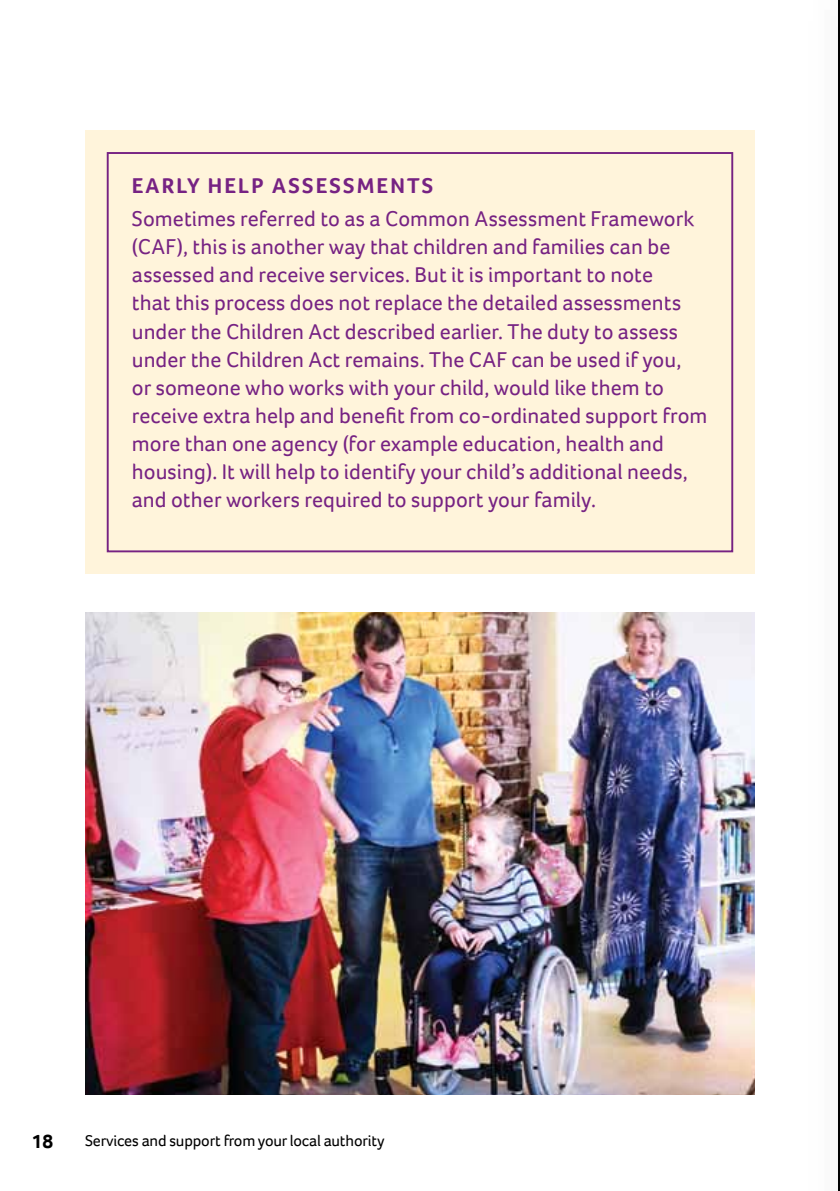
<style>
.page{position:relative;width:840px;height:1191px;background:#fff}
.page>*{position:absolute;margin:0;border:0;box-sizing:border-box;transform-origin:0 0}
.t1{font:22px/28px "Foco";color:#762283}
.t2{font:700 22px "Foco";letter-spacing:.1em;color:#762283}
.t3{font:700 20px "Foco";color:#000}
.t4{font:16px "Foco";letter-spacing:-.01em;color:#000}
</style>
<div class="page">
<hr style="left:837px;top:0;width:2px;height:1191px;background:#000">
<img style="left:85px;top:612px;width:669px;height:482px">
<div style="left:85px;top:130px;width:669px;height:444px;background:#fff4db"></div>
<div style="left:107px;top:152px;width:625px;height:400px;border:2px solid #762283"></div>
<p class="t2" style="left:132px;top:171px;width:303px">EARLY HELP ASSESSMENTS</p>
<p class="t1" style="left:132px;top:205px;width:563px">Sometimes referred to as a Common Assessment Framework (CAF), this is another way that children and families can be assessed and receive services. But it is important to note that this process does not replace the detailed assessments under the Children Act described earlier. The duty to assess under the Children Act remains. The CAF</p>
<p class="t1" style="left:132px;top:345px;width:577px;text-indent:379px">can be used if you,<br>or someone who works with your child, would like them to receive extra help and benefit from co-ordinated support from more than one agency (for example education, health and housing). It will help to identify your child’s additional needs, and other workers required to support your family.</p>
<p class="t3" style="left:32px;top:1128px;width:23px">18</p>
<p class="t4" style="left:85px;top:1130px;width:301px">Services and support from your local authority</p>
</div>
